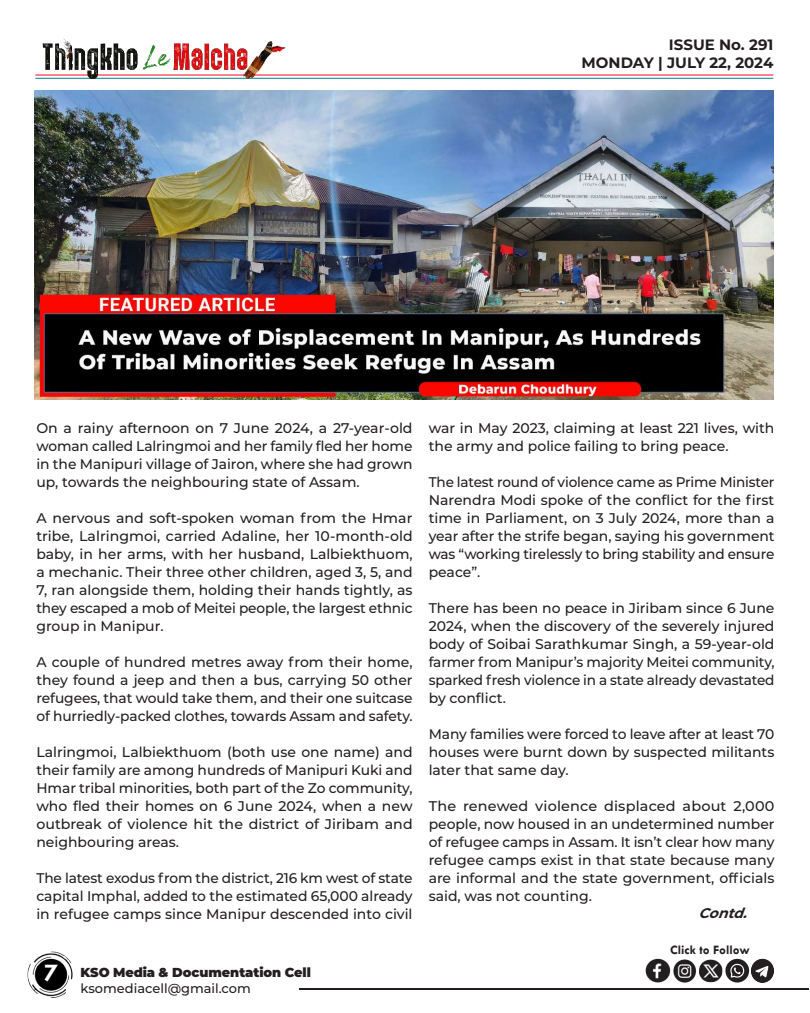
<style>
.page{position:relative;width:810px;height:1013px;background:#fff}
.page>*{position:absolute;margin:0;border:0;box-sizing:border-box;transform-origin:0 0}
.t1{font:700 26px "Tw Cen";color:#fff}
.t2{font:700 15px/18px "Montserrat";color:#231f20;text-align:right}
.t3{font:500 14px/18px "Montserrat";color:#231f20;text-align:justify}
.t4{font:italic 700 14px "Montserrat";color:#231f20}
.t5{font:900 13px "Montserrat";letter-spacing:-.005em;color:#231f20}
.t6{font:500 13px "Montserrat";color:#231f20}
.t7{font:700 13px "Tw Cen";color:#231f20}
</style>
<div class="page">
<hr style="left:299px;top:988px;width:509px;height:1px;background:#231f20">
<img style="left:27px;top:951px;width:46px;height:47px">
<hr style="left:35px;top:74px;width:738px;height:1px;background:#ff002d">
<hr style="left:35px;top:78px;width:738px;height:1px;background:#00848b">
<img style="left:35px;top:38px;width:254px;height:41px">
<img style="left:645px;top:958px;width:129px;height:25px">
<img style="left:35px;top:90px;width:738px;height:310px">
<p class="t2" style="left:582px;top:35px;width:193px">ISSUE No. 291<br>MONDAY | JULY 22, 2024</p>
<p class="t3" style="left:36px;top:418px;width:378px">On a rainy afternoon on 7 June 2024, a 27-year-old woman called Lalringmoi and her family fled her home in the Manipuri village of Jairon, where she had grown up, towards the neighbouring state of Assam.</p>
<p class="t3" style="left:36px;top:508px;width:378px">A nervous and soft-spoken woman from the Hmar tribe, Lalringmoi, carried Adaline, her 10-month-old baby, in her arms, with her husband, Lalbiekthuom, a mechanic. Their three other children, aged 3, 5, and 7, ran alongside them, holding their hands tightly, as they escaped a mob of Meitei people, the largest ethnic group in Manipur.</p>
<p class="t3" style="left:36px;top:652px;width:378px">A couple of hundred metres away from their home, they found a jeep and then a bus, carrying 50 other refugees, that would take them, and their one suitcase of hurriedly-packed clothes, towards Assam and safety.</p>
<p class="t3" style="left:36px;top:742px;width:378px">Lalringmoi, Lalbiekthuom (both use one name) and their family are among hundreds of Manipuri Kuki and Hmar tribal minorities, both part of the Zo community, who fled their homes on 6 June 2024, when a new outbreak of violence hit the district of Jiribam and neighbouring areas.</p>
<p class="t3" style="left:36px;top:868px;width:378px">The latest exodus from the district, 216 km west of state capital Imphal, added to the estimated 65,000 already in refugee camps since Manipur descended into civil</p>
<h1 class="t1" style="left:44px;top:957px;width:15px">7</h1>
<p class="t5" style="left:81px;top:962px;width:232px">KSO Media &amp; Documentation Cell</p>
<p class="t6" style="left:81px;top:978px;width:172px">ksomediacell@gmail.com</p>
<p class="t3" style="left:429px;top:418px;width:347px">war in May 2023, claiming at least 221 lives, with the army and police failing to bring peace.</p>
<p class="t3" style="left:429px;top:472px;width:347px">The latest round of violence came as Prime Minister Narendra Modi spoke of the conflict for the first time in Parliament, on 3 July 2024, more than a year after the strife began, saying his government was “working tirelessly to bring stability and ensure peace”.</p>
<p class="t3" style="left:429px;top:598px;width:347px">There has been no peace in Jiribam since 6 June 2024, when the discovery of the severely injured body of Soibai Sarathkumar Singh, a 59-year-old farmer from Manipur’s majority Meitei community, sparked fresh violence in a state already devastated by conflict.</p>
<p class="t3" style="left:429px;top:724px;width:347px">Many families were forced to leave after at least 70 houses were burnt down by suspected militants later that same day.</p>
<p class="t3" style="left:429px;top:796px;width:347px">The renewed violence displaced about 2,000 people, now housed in an undetermined number of refugee camps in Assam. It isn’t clear how many refugee camps exist in that state because many are informal and the state government, officials said, was not counting.</p>
<p class="t4" style="left:699px;top:903px;width:56px">Contd.</p>
<p class="t7" style="left:670px;top:942px;width:81px">Click to Follow</p>
</div>
